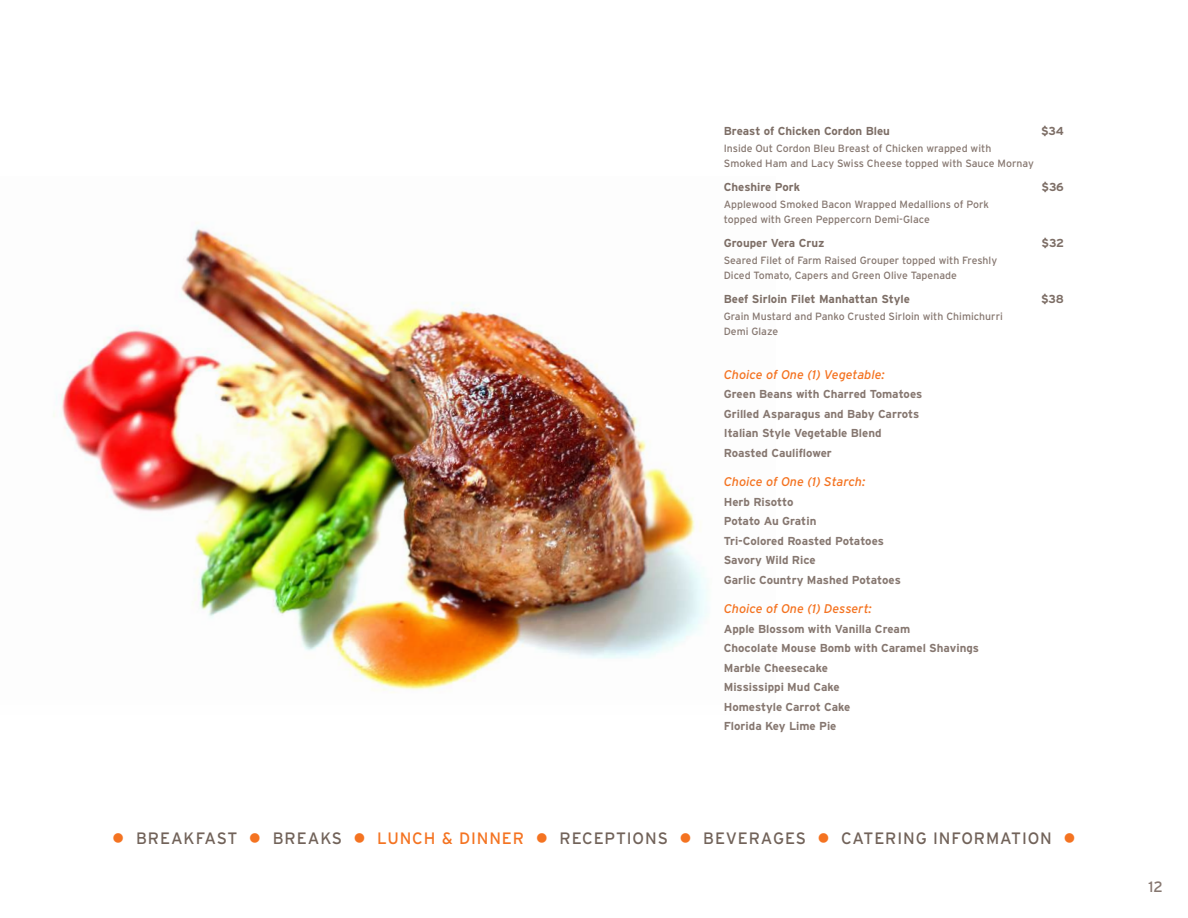
<style>
.page{position:relative;width:1188px;height:918px;background:#fff}
.page>*{position:absolute;margin:0;border:0;box-sizing:border-box;transform-origin:0 0}
.t1{font:16.5px "Interstate";letter-spacing:.055em;color:#716259}
.t2{font:15px "Interstate";color:#867770}
.t3{font:italic 12.6px "Interstate";color:#f47321}
.t4{font:700 11.55px/19.5px "Interstate";color:#867770}
.t5{font:700 11.55px "Interstate";color:#7d6e66}
.t6{font:10.5px/14.7px "Interstate";color:#867770}
.s1{color:#f47321}
</style>
<div class="page">
<img style="left:53px;top:227px;width:655px;height:466px">
<p class="t5" style="left:724px;top:125px;width:168px">Breast of Chicken Cordon Bleu</p>
<p class="t5" style="left:1041px;top:125px;width:24px">$34</p>
<p class="t6" style="left:724px;top:141px;width:312px">Inside Out Cordon Bleu Breast of Chicken wrapped with<br>Smoked Ham and Lacy Swiss Cheese topped with Sauce Mornay</p>
<p class="t5" style="left:724px;top:181px;width:78px">Cheshire Pork</p>
<p class="t5" style="left:1042px;top:181px;width:24px">$36</p>
<p class="t6" style="left:724px;top:197px;width:267px">Applewood Smoked Bacon Wrapped Medallions of Pork topped with Green Peppercorn Demi-Glace</p>
<p class="t5" style="left:724px;top:236px;width:102px">Grouper Vera Cruz</p>
<p class="t5" style="left:1042px;top:236px;width:24px">$32</p>
<p class="t6" style="left:724px;top:253px;width:275px">Seared Filet of Farm Raised Grouper topped with Freshly<br>Diced Tomato, Capers and Green Olive Tapenade</p>
<p class="t5" style="left:724px;top:292px;width:188px">Beef Sirloin Filet Manhattan Style</p>
<p class="t5" style="left:1041px;top:292px;width:24px">$38</p>
<p class="t6" style="left:724px;top:309px;width:281px">Grain Mustard and Panko Crusted Sirloin with Chimichurri<br>Demi Glaze</p>
<p class="t3" style="left:724px;top:367px;width:163px">Choice of One (1) Vegetable:</p>
<p class="t4" style="left:724px;top:384px;width:200px">Green Beans with Charred Tomatoes<br>Grilled Asparagus and Baby Carrots<br>Italian Style Vegetable Blend<br>Roasted Cauliflower</p>
<p class="t3" style="left:724px;top:475px;width:143px">Choice of One (1) Starch:</p>
<p class="t4" style="left:724px;top:492px;width:179px">Herb Risotto<br>Potato Au Gratin<br>Tri-Colored Roasted Potatoes<br>Savory Wild Rice<br>Garlic Country Mashed Potatoes</p>
<p class="t3" style="left:724px;top:602px;width:150px">Choice of One (1) Dessert:</p>
<p class="t4" style="left:724px;top:619px;width:257px">Apple Blossom with Vanilla Cream<br>Chocolate Mouse Bomb with Caramel Shavings<br>Marble Cheesecake<br>Mississippi Mud Cake<br>Homestyle Carrot Cake<br>Florida Key Lime Pie</p>
<h1 class="t1" style="left:112px;top:829px;width:965px"><span class="s1">●</span> BREAKFAST <span class="s1">●</span> BREAKS <span class="s1">● LUNCH &amp; DINNER</span> <span class="s1">●</span> RECEPTIONS <span class="s1">●</span> BEVERAGES <span class="s1">●</span> CATERING INFORMATION <span class="s1">●</span></h1>
<p class="t2" style="left:1148px;top:879px;width:16px">12</p>
</div>
